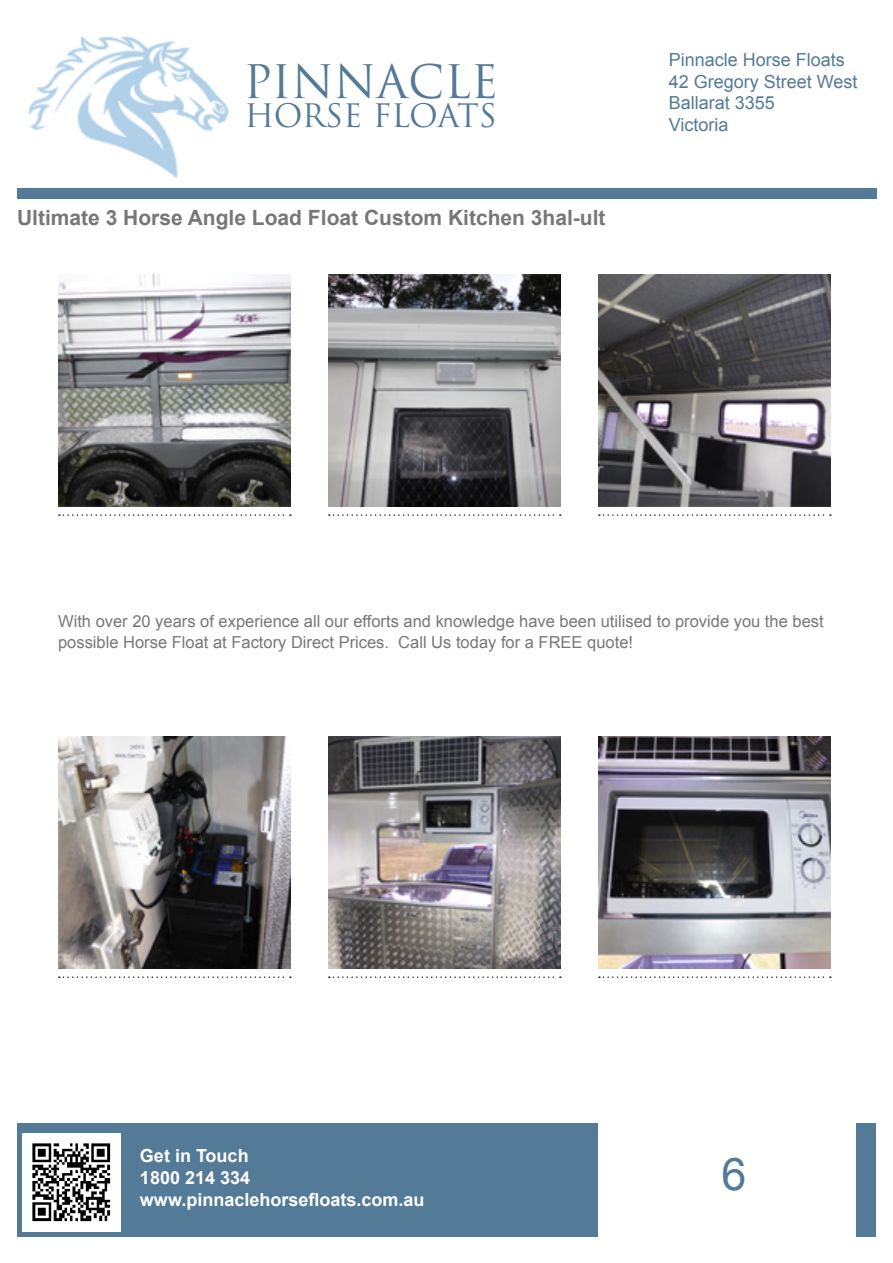
<style>
.page{position:relative;width:893px;height:1263px;background:#fff}
.page>*{position:absolute;margin:0;border:0;box-sizing:border-box;transform-origin:0 0}
.t1{font:45px "Trajan Pro";color:#537a97}
.t2{font:45px "Arial";color:#537a97}
.t3{font:31.5px "Trajan Pro";letter-spacing:-.02em;color:#537a97}
.t4{font:700 21px "Arial";color:#777}
.t5{font:18px "Arial";color:#537a97}
.t6{font:700 18px "Arial";color:#fff}
.t7{font:16.5px/21px "Arial";color:#777}
</style>
<div class="page">
<div style="left:17px;top:189px;width:859px;height:10px;background:#537a97"></div>
<div style="left:17px;top:1123px;width:581px;height:114px;background:#537a97"></div>
<div style="left:856px;top:1123px;width:19px;height:114px;background:#537a97"></div>
<img style="left:23px;top:1133px;width:98px;height:98px">
<img style="left:28px;top:35px;width:201px;height:143px">
<img style="left:58px;top:274px;width:233px;height:233px">
<svg style="left:59px;top:514px;width:232px;height:2px"></svg>
<img style="left:328px;top:274px;width:233px;height:233px">
<svg style="left:329px;top:514px;width:232px;height:2px"></svg>
<img style="left:598px;top:274px;width:233px;height:233px">
<svg style="left:599px;top:514px;width:232px;height:2px"></svg>
<img style="left:58px;top:736px;width:233px;height:233px">
<svg style="left:59px;top:976px;width:232px;height:2px"></svg>
<img style="left:328px;top:736px;width:233px;height:233px">
<svg style="left:329px;top:976px;width:232px;height:2px"></svg>
<img style="left:598px;top:736px;width:233px;height:233px">
<svg style="left:599px;top:976px;width:232px;height:2px"></svg>
<p class="t1" style="left:243px;top:53px;width:257px">PINNACLE</p>
<p class="t3" style="left:244px;top:96px;width:254px">HORSE FLOATS</p>
<p class="t4" style="left:17px;top:203px;width:590px">Ultimate 3 Horse Angle Load Float Custom Kitchen 3hal-ult</p>
<p class="t5" style="left:669px;top:47px;width:178px">Pinnacle Horse Floats</p>
<p class="t5" style="left:669px;top:69px;width:190px">42 Gregory Street West</p>
<p class="t5" style="left:669px;top:90px;width:108px">Ballarat 3355</p>
<p class="t5" style="left:669px;top:112px;width:61px">Victoria</p>
<p class="t7" style="left:58px;top:611px;width:767px">With over 20 years of experience all our efforts and knowledge have been utilised to provide you the best possible Horse Float at Factory Direct Prices. Call Us today for a FREE quote!</p>
<p class="t6" style="left:140px;top:1143px;width:110px">Get in Touch</p>
<p class="t6" style="left:140px;top:1165px;width:112px">1800 214 334</p>
<p class="t6" style="left:140px;top:1186px;width:286px">www.pinnaclehorsefloats.com.au</p>
<p class="t2" style="left:721px;top:1143px;width:27px">6</p>
</div>
